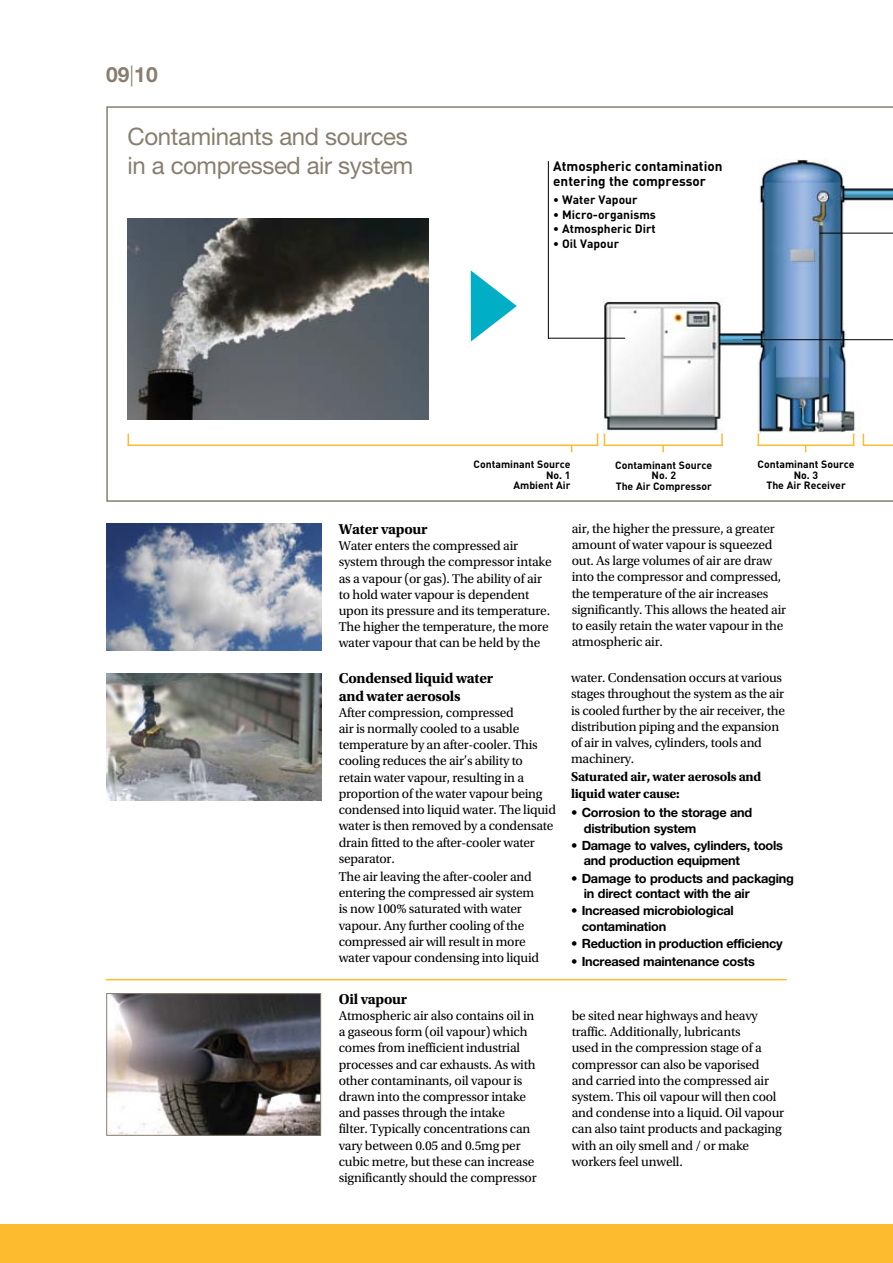
<style>
.page{position:relative;width:893px;height:1263px;background:#fff}
.page>*{position:absolute;margin:0;border:0;box-sizing:border-box;transform-origin:0 0}
.t1{font:24px/28.8px "Helvetica Neue LT Std";letter-spacing:-.015em;color:#887e6f}
.t2{font:700 21px "Helvetica Neue LT Std";color:#887e6f}
.t3{font:700 15px/18px "Utopia Std";letter-spacing:-.015em;color:#000}
.t4{font:13.5px/16.2px "Utopia Std";letter-spacing:-.015em;color:#000}
.t5{font:700 13.5px/16.2px "Utopia Std";letter-spacing:-.02em;color:#000}
.t6{font:700 13.5px/15px "DIN";color:#000}
.t7{font:700 12.75px/15.3px "Helvetica Neue LT Std";letter-spacing:-.02em;color:#000}
.t8{font:700 12px "DIN";color:#000}
.t9{font:700 10.5px/10.5px "DIN";color:#000;text-align:center}
.s1{font-weight:300}
</style>
<div class="page">
<svg style="left:106px;top:106px;width:787px;height:396px"></svg>
<img style="left:603px;top:159px;width:290px;height:274px">
<img style="left:106px;top:673px;width:215px;height:128px">
<img style="left:106px;top:523px;width:215px;height:128px">
<img style="left:108px;top:995px;width:211px;height:139px">
<div style="left:106px;top:993px;width:215px;height:143px;border:1px solid #887e6f"></div>
<hr style="left:106px;top:979px;width:681px;height:1px;background:#fdbb30">
<div style="left:0;top:1225px;width:893px;height:38px;background:#fdbb30"></div>
<hr style="left:548px;top:161px;width:1px;height:178px;background:#000">
<hr style="left:548px;top:338px;width:77px;height:1px;background:#000">
<hr style="left:128px;top:444px;width:470px;height:2px;background:#fdbb30">
<hr style="left:604px;top:444px;width:119px;height:2px;background:#fdbb30">
<hr style="left:864px;top:444px;width:29px;height:2px;background:#fdbb30">
<svg style="left:721px;top:433px;width:2px;height:12px"></svg>
<svg style="left:863px;top:433px;width:1px;height:13px"></svg>
<hr style="left:758px;top:444px;width:96px;height:2px;background:#fdbb30">
<svg style="left:662px;top:446px;width:2px;height:6px"></svg>
<svg style="left:471px;top:270px;width:46px;height:71px"></svg>
<div style="left:128px;top:208px;width:300px;height:212px;background:#fff"></div>
<img style="left:128px;top:219px;width:300px;height:201px">
<hr style="left:743px;top:339px;width:150px;height:1px;background:#000">
<hr style="left:820px;top:233px;width:73px;height:1px;background:#000">
<h2 class="t2" style="left:106px;top:61px;width:53px">09<span class="s1">|</span>10</h2>
<h1 class="t1" style="left:128px;top:121px;width:287px">Contaminants and sources in a compressed air system</h1>
<p class="t6" style="left:553px;top:158px;width:171px">Atmospheric contamination entering the compressor</p>
<p class="t8" style="left:553px;top:192px;width:86px">• Water Vapour</p>
<p class="t8" style="left:553px;top:207px;width:104px">• Micro-organisms</p>
<p class="t8" style="left:553px;top:221px;width:104px">• Atmospheric Dirt</p>
<p class="t8" style="left:553px;top:235px;width:67px">• Oil Vapour</p>
<p class="t9" style="left:473px;top:458px;width:99px;text-align:right">Contaminant Source<br>No. 1<br>Ambient Air</p>
<p class="t9" style="left:615px;top:459px;width:99px">Contaminant Source<br>No. 2<br>The Air Compressor</p>
<p class="t9" style="left:757px;top:458px;width:99px">Contaminant Source<br>No. 3<br>The Air Receiver</p>
<p class="t3" style="left:339px;top:520px;width:90px">Water vapour</p>
<p class="t4" style="left:339px;top:538px;width:214px">Water enters the compressed air system through the compressor intake as a vapour (or gas). The ability of air to hold water vapour is dependent upon its pressure and its temperature.<br>The higher the temperature, the more water vapour that can be held by the</p>
<p class="t4" style="left:572px;top:521px;width:216px">air, the higher the pressure, a greater amount of water vapour is squeezed out. As large volumes of air are draw into the compressor and compressed, the temperature of the air increases significantly. This allows the heated air to easily retain the water vapour in the atmospheric air.</p>
<p class="t3" style="left:339px;top:669px;width:156px">Condensed liquid water and water aerosols</p>
<p class="t4" style="left:339px;top:705px;width:219px">After compression, compressed<br>air is normally cooled to a usable temperature by an after-cooler. This cooling reduces the air’s ability to retain water vapour, resulting in a proportion of the water vapour being condensed into liquid water. The liquid water is then removed by a condensate drain fitted to the after-cooler water separator.</p>
<p class="t4" style="left:339px;top:869px;width:202px">The air leaving the after-cooler and entering the compressed air system is now 100% saturated with water vapour. Any further cooling of the compressed air will result in more water vapour condensing into liquid</p>
<p class="t3" style="left:339px;top:990px;width:70px">Oil vapour</p>
<p class="t4" style="left:339px;top:1008px;width:199px">Atmospheric air also contains oil in a gaseous form (oil vapour) which comes from inefficient industrial processes and car exhausts. As with other contaminants, oil vapour is drawn into the compressor intake and passes through the intake filter. Typically concentrations can vary between 0.05 and 0.5mg per cubic metre, but these can increase significantly should the compressor</p>
<p class="t4" style="left:572px;top:1008px;width:214px">be sited near highways and heavy traffic. Additionally, lubricants<br>used in the compression stage of a compressor can also be vaporised and carried into the compressed air system. This oil vapour will then cool and condense into a liquid. Oil vapour can also taint products and packaging with an oily smell and / or make workers feel unwell.</p>
<p class="t4" style="left:571px;top:670px;width:215px">water. Condensation occurs at various stages throughout the system as the air is cooled further by the air receiver, the distribution piping and the expansion of air in valves, cylinders, tools and machinery.</p>
<p class="t5" style="left:571px;top:769px;width:192px">Saturated air, water aerosols and liquid water cause:</p>
<p class="t7" style="left:584px;top:805px;width:170px;text-indent:-13px">• Corrosion to the storage and distribution system</p>
<p class="t7" style="left:584px;top:837px;width:201px;text-indent:-13px">• Damage to valves, cylinders, tools and production equipment</p>
<p class="t7" style="left:584px;top:870px;width:212px;text-indent:-13px">• Damage to products and packaging in direct contact with the air</p>
<p class="t7" style="left:582px;top:903px;width:154px;text-indent:-11px">• Increased microbiological contamination</p>
<p class="t7" style="left:571px;top:936px;width:213px">• Reduction in production efficiency</p>
<p class="t7" style="left:571px;top:953px;width:185px">• Increased maintenance costs</p>
</div>
